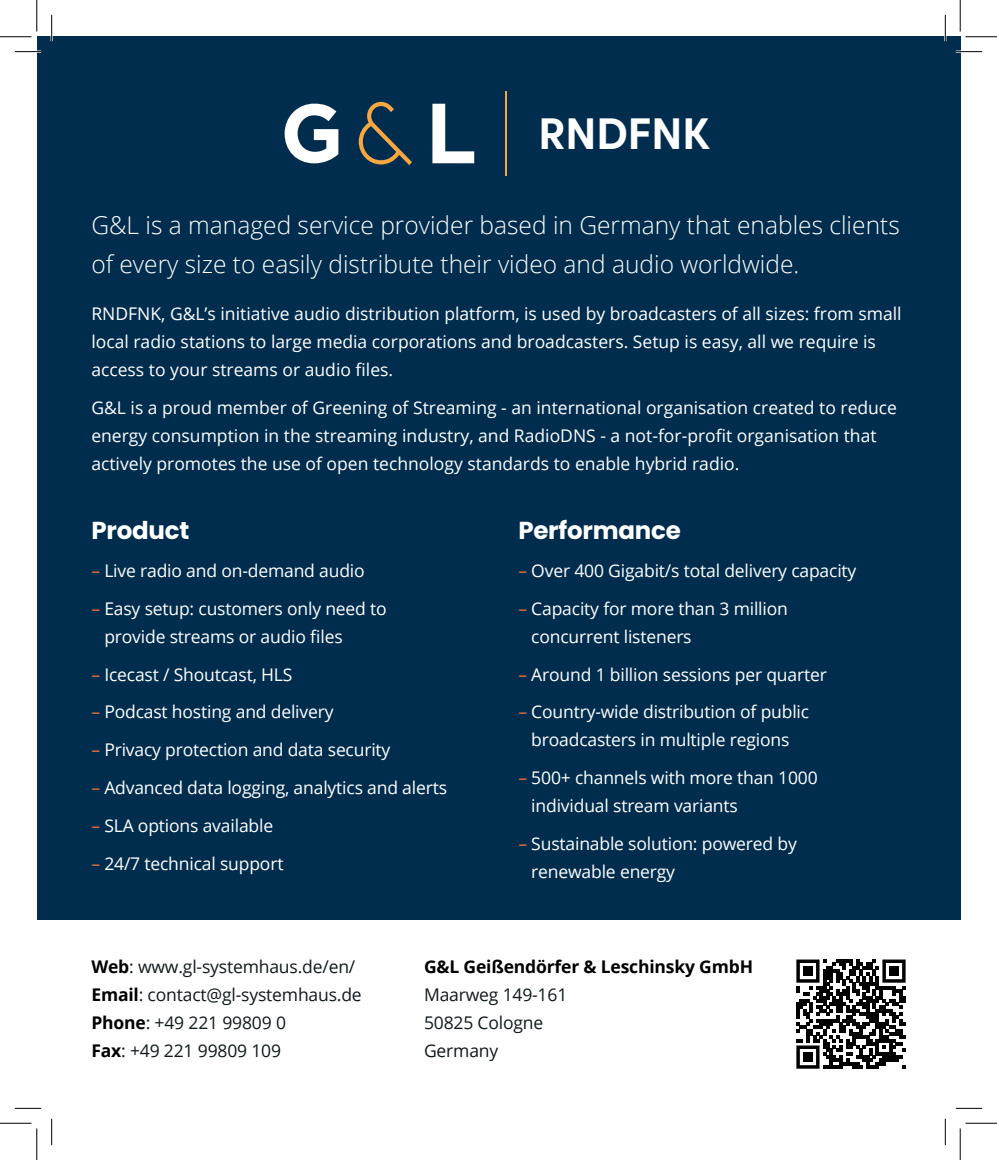
<style>
.page{position:relative;width:997px;height:1160px;background:#fff}
.page>*{position:absolute;margin:0;border:0;box-sizing:border-box;transform-origin:0 0}
.t1{font:700 43.75px "Core Sans C 65";color:#fff}
.t2{font:300 24.5px/38.5px "Open Sans";color:#fff}
.t3{font:700 24.5px "Poppins";letter-spacing:-.01em;color:#fff}
.t4{font:17.5px/28px "Open Sans";letter-spacing:-.01em;color:#fff}
.t5{font:17.5px/28px "Open Sans";letter-spacing:-.01em;color:#10191c}
.s1{color:#ef713b}
.s2{font-weight:700;color:#000001}
</style>
<div class="page">
<div style="left:37px;top:37px;width:922px;height:883px;background:#002d4e"></div>
<svg style="left:284px;top:104px;width:54px;height:59px"></svg>
<svg style="left:358px;top:102px;width:54px;height:63px"></svg>
<svg style="left:432px;top:104px;width:42px;height:59px"></svg>
<hr style="left:505px;top:91px;width:2px;height:85px;background:#f6a741">
<svg style="left:796px;top:959px;width:109px;height:110px"></svg>
<div style="left:802px;top:966px;width:10px;height:10px;background:#000001"></div>
<div style="left:888px;top:966px;width:10px;height:10px;background:#000001"></div>
<div style="left:802px;top:1052px;width:10px;height:10px;background:#000001"></div>
<hr style="left:15px;top:51px;width:26px;height:2px;background:#fff">
<hr style="left:955px;top:51px;width:26px;height:2px;background:#fff">
<hr style="left:51px;top:15px;width:2px;height:26px;background:#fff">
<hr style="left:943px;top:15px;width:3px;height:26px;background:#fff">
<svg style="left:15px;top:51px;width:26px;height:1px"></svg>
<svg style="left:955px;top:51px;width:26px;height:1px"></svg>
<svg style="left:15px;top:1108px;width:26px;height:1px"></svg>
<svg style="left:955px;top:1108px;width:26px;height:1px"></svg>
<svg style="left:51px;top:15px;width:1px;height:26px"></svg>
<svg style="left:51px;top:1119px;width:1px;height:26px"></svg>
<svg style="left:944px;top:15px;width:1px;height:26px"></svg>
<svg style="left:944px;top:1119px;width:1px;height:26px"></svg>
<hr style="left:0;top:36px;width:32px;height:1px;background:#000">
<hr style="left:965px;top:36px;width:31px;height:1px;background:#000">
<hr style="left:0;top:1123px;width:32px;height:1px;background:#000">
<hr style="left:965px;top:1123px;width:31px;height:1px;background:#000">
<hr style="left:36px;top:0;width:1px;height:31px;background:#000">
<hr style="left:36px;top:1128px;width:1px;height:32px;background:#000">
<hr style="left:959px;top:0;width:1px;height:31px;background:#000">
<hr style="left:959px;top:1128px;width:1px;height:32px;background:#000">
<p class="t1" style="left:538px;top:106px;width:172px">RNDFNK</p>
<p class="t2" style="left:91px;top:205px;width:809px">G&amp;L is a managed service provider based in Germany that enables clients of every size to easily distribute their video and audio worldwide.</p>
<p class="t4" style="left:91px;top:300px;width:811px">RNDFNK, G&amp;L’s initiative audio distribution platform, is used by broadcasters of all sizes: from small local radio stations to large media corporations and broadcasters. Setup is easy, all we require is access to your streams or audio files.</p>
<p class="t4" style="left:91px;top:394px;width:807px">G&amp;L is a proud member of Greening of Streaming - an international organisation created to reduce energy consumption in the streaming industry, and RadioDNS - a not-for-profit organisation that actively promotes the use of open technology standards to enable hybrid radio.</p>
<p class="t3" style="left:91px;top:516px;width:99px">Product</p>
<p class="t4" style="left:91px;top:556px;width:275px"><span class="s1">–</span> Live radio and on-demand audio</p>
<p class="t4" style="left:104px;top:594px;width:284px;text-indent:-13px"><span class="s1">–</span> Easy setup: customers only need to provide streams or audio files</p>
<p class="t4" style="left:91px;top:660px;width:202px"><span class="s1">–</span> Icecast / Shoutcast, HLS</p>
<p class="t4" style="left:91px;top:698px;width:244px"><span class="s1">–</span> Podcast hosting and delivery</p>
<p class="t4" style="left:91px;top:736px;width:300px"><span class="s1">–</span> Privacy protection and data security</p>
<p class="t4" style="left:91px;top:773px;width:357px"><span class="s1">–</span> Advanced data logging, analytics and alerts</p>
<p class="t4" style="left:91px;top:811px;width:183px"><span class="s1">–</span> SLA options available</p>
<p class="t4" style="left:91px;top:849px;width:193px"><span class="s1">–</span> 24/7 technical support</p>
<p class="t3" style="left:518px;top:516px;width:164px">Performance</p>
<p class="t4" style="left:518px;top:556px;width:339px"><span class="s1">–</span> Over 400 Gigabit/s total delivery capacity</p>
<p class="t4" style="left:531px;top:594px;width:258px;text-indent:-13px"><span class="s1">–</span> Capacity for more than 3 million concurrent listeners</p>
<p class="t4" style="left:518px;top:660px;width:310px"><span class="s1">–</span> Around 1 billion sessions per quarter</p>
<p class="t4" style="left:518px;top:698px;width:292px;text-align:center"><span class="s1">–</span> Country-wide distribution of public broadcasters in multiple regions</p>
<p class="t4" style="left:531px;top:764px;width:288px;text-indent:-13px"><span class="s1">–</span> 500+ channels with more than 1000 individual stream variants</p>
<p class="t4" style="left:531px;top:829px;width:267px;text-indent:-13px"><span class="s1">–</span> Sustainable solution: powered by renewable energy</p>
<p class="t5" style="left:91px;top:952px;width:272px"><span class="s2">Web</span>: www.gl-systemhaus.de/en/<br><span class="s2">Email</span>: contact@gl-systemhaus.de<br><span class="s2">Phone</span>: +49 221 99809 0<br><span class="s2">Fax</span>: +49 221 99809 109</p>
<p class="t5" style="left:424px;top:952px;width:330px"><span class="s2">G&amp;L Geißendörfer &amp; Leschinsky GmbH<br></span>Maarweg 149-161<br>50825 Cologne<br>Germany</p>
</div>
